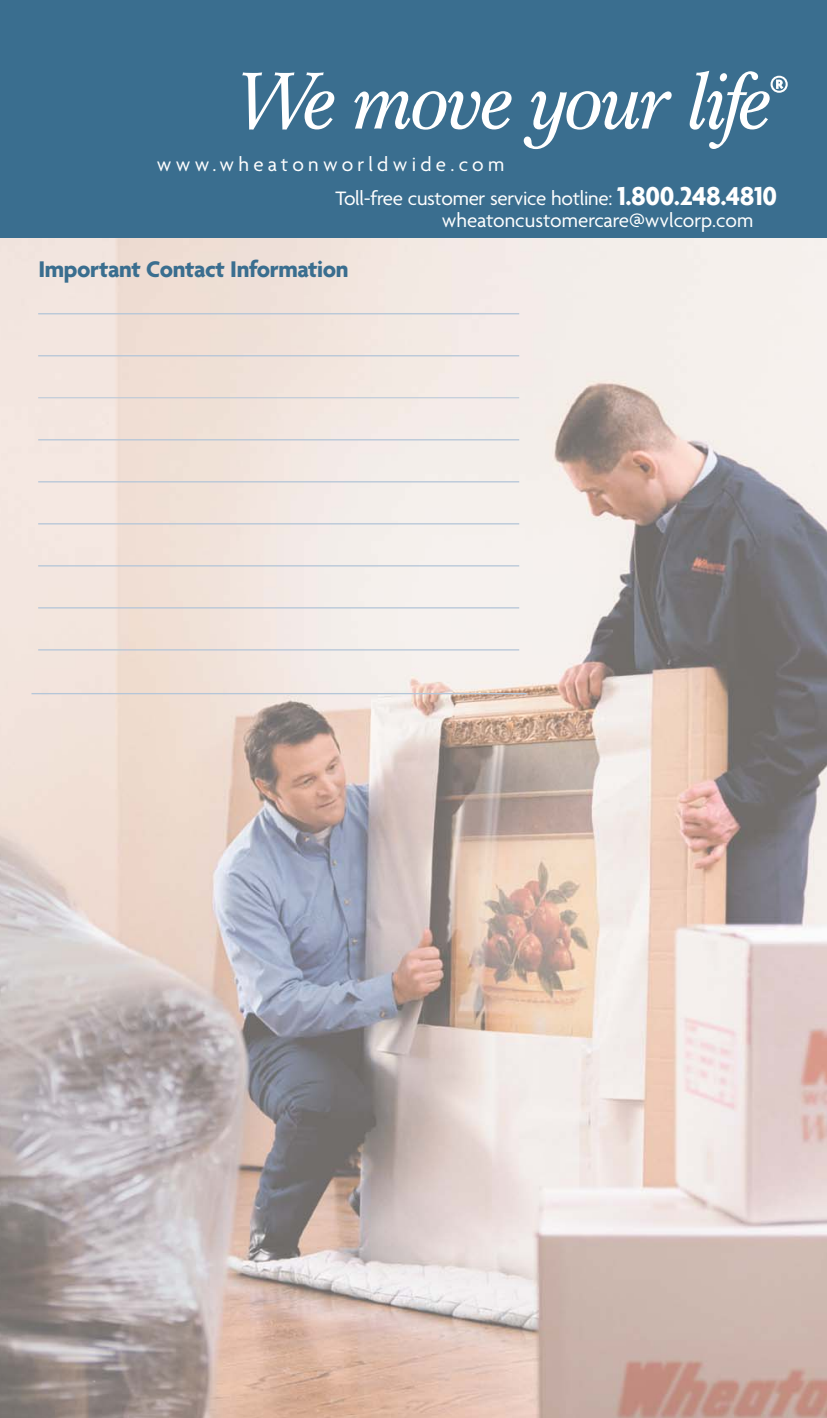
<style>
.page{position:relative;width:827px;height:1418px;background:#fff}
.page>*{position:absolute;margin:0;border:0;box-sizing:border-box;transform-origin:0 0}
.t1{font:700 24.5px "Agenda";letter-spacing:-.015em;color:#3a6e8f}
.t2{font:21px "Agenda";letter-spacing:-.005em;color:#fff}
.t3{font:21px "Agenda";letter-spacing:.205em;color:#fff}
.s1{font-weight:700;font-size:28px}
</style>
<div class="page">
<img style="left:0;top:238px;width:827px;height:1179px">
<div style="left:0;top:0;width:827px;height:238px;background:#3a6e8f"></div>
<svg style="left:242px;top:72px;width:92px;height:58px"></svg>
<svg style="left:354px;top:91px;width:157px;height:39px"></svg>
<svg style="left:524px;top:91px;width:148px;height:58px"></svg>
<svg style="left:690px;top:71px;width:98px;height:78px"></svg>
<hr style="left:38px;top:313px;width:481px;height:1px;background:#b5c6d8">
<hr style="left:38px;top:355px;width:481px;height:1px;background:#b5c6d8">
<hr style="left:38px;top:397px;width:481px;height:1px;background:#b5c6d8">
<hr style="left:38px;top:439px;width:481px;height:1px;background:#b5c6d8">
<hr style="left:38px;top:481px;width:481px;height:1px;background:#b5c6d8">
<hr style="left:38px;top:523px;width:481px;height:1px;background:#b5c6d8">
<hr style="left:38px;top:565px;width:481px;height:1px;background:#b5c6d8">
<hr style="left:38px;top:607px;width:481px;height:1px;background:#b5c6d8">
<hr style="left:38px;top:649px;width:481px;height:1px;background:#b5c6d8">
<hr style="left:32px;top:693px;width:494px;height:1px;background:#b5c6d8">
<p class="t3" style="left:157px;top:156px;width:349px">www.wheatonworldwide.com</p>
<p class="t2" style="left:335px;top:190px;width:443px">Toll-free customer service hotline: <span class="s1">1.800.248.4810</span></p>
<p class="t1" style="left:38px;top:259px;width:312px">Important Contact Information</p>
<p class="t2" style="left:442px;top:212px;width:313px">wheatoncustomercare@wvlcorp.com</p>
</div>
